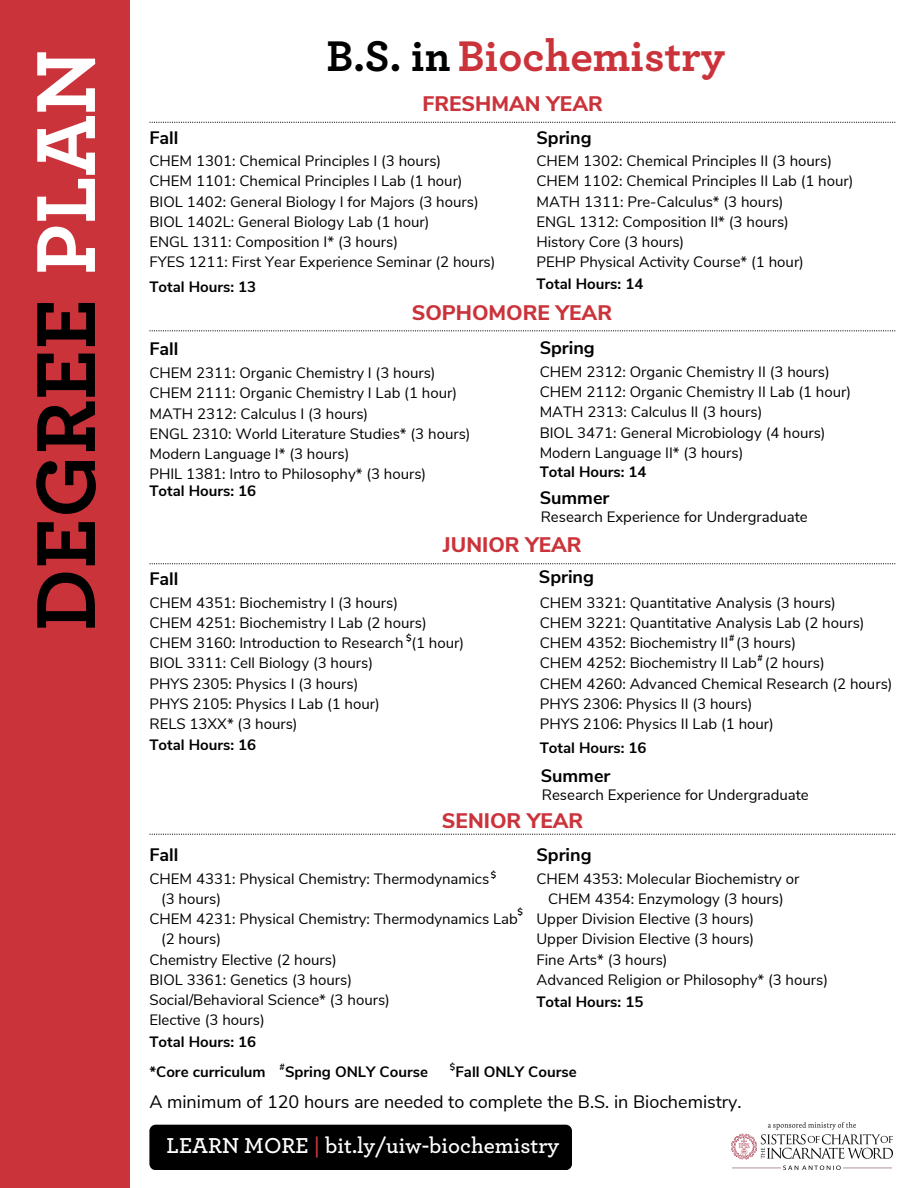
<style>
.page{position:relative;width:918px;height:1188px;background:#fff}
.page>*{position:absolute;margin:0;border:0;box-sizing:border-box;transform-origin:0 0}
.t1{font:700 87.75px "Archer Pro";color:#000}
.t2{font:700 45px "Archer Pro";color:#cb333b}
.t3{font:600 22.65px "Archer Pro";color:#fff}
.t4{font:800 21px "Nunito Sans";color:#cb333b}
.t5{font:18px "Nunito Sans";color:#000}
.t6{font:700 18px "Nunito Sans";color:#000}
.t7{font:15px "Nunito Sans";color:#000}
.t8{font:700 15px "Nunito Sans";color:#000}
.t9{font:700 9px "Nunito Sans";color:#000}
.s1{color:#fff}
.s2{color:#000}
.s3{color:#cb333b}
</style>
<div class="page">
<div style="left:0;top:0;width:130px;height:1188px;background:#cb333b"></div>
<div style="left:149px;top:1125px;width:423px;height:45px;background:#000;border-radius:6px"></div>
<svg style="left:149px;top:122px;width:746px;height:1px"></svg>
<svg style="left:149px;top:330px;width:746px;height:1px"></svg>
<svg style="left:149px;top:563px;width:746px;height:1px"></svg>
<svg style="left:149px;top:834px;width:746px;height:1px"></svg>
<img style="left:732px;top:1123px;width:161px;height:47px">
<p class="t1" style="left:25px;top:631px;width:583px;rotate:-90deg">DEGREE <span class="s1">PLAN</span></p>
<p class="t6" style="left:149px;top:125px;width:31px">Fall</p>
<p class="t2" style="left:327px;top:35px;width:400px"><span class="s2">B.S. in</span> Biochemistry</p>
<p class="t4" style="left:422px;top:90px;width:182px">FRESHMAN YEAR</p>
<p class="t6" style="left:536px;top:125px;width:57px">Spring</p>
<p class="t7" style="left:149px;top:151px;width:293px">CHEM 1301: Chemical Principles I (3 hours)</p>
<p class="t7" style="left:149px;top:171px;width:315px">CHEM 1101: Chemical Principles I Lab (1 hour)</p>
<p class="t7" style="left:149px;top:191px;width:331px">BIOL 1402: General Biology I for Majors (3 hours)</p>
<p class="t7" style="left:149px;top:212px;width:282px">BIOL 1402L: General Biology Lab (1 hour)</p>
<p class="t7" style="left:149px;top:232px;width:250px">ENGL 1311: Composition I* (3 hours)</p>
<p class="t8" style="left:149px;top:277px;width:108px">Total Hours: 13</p>
<p class="t7" style="left:149px;top:252px;width:348px">FYES 1211: First Year Experience Seminar (2 hours)</p>
<p class="t7" style="left:536px;top:151px;width:297px">CHEM 1302: Chemical Principles II (3 hours)</p>
<p class="t7" style="left:536px;top:171px;width:319px">CHEM 1102: Chemical Principles II Lab (1 hour)</p>
<p class="t7" style="left:536px;top:191px;width:249px">MATH 1311: Pre-Calculus* (3 hours)</p>
<p class="t7" style="left:536px;top:212px;width:254px">ENGL 1312: Composition II* (3 hours)</p>
<p class="t7" style="left:536px;top:232px;width:149px">History Core (3 hours)</p>
<p class="t7" style="left:536px;top:252px;width:269px">PEHP Physical Activity Course* (1 hour)</p>
<p class="t8" style="left:536px;top:274px;width:108px">Total Hours: 14</p>
<p class="t6" style="left:149px;top:337px;width:31px">Fall</p>
<p class="t4" style="left:412px;top:299px;width:202px">SOPHOMORE YEAR</p>
<p class="t6" style="left:540px;top:336px;width:57px">Spring</p>
<p class="t7" style="left:149px;top:363px;width:288px">CHEM 2311: Organic Chemistry I (3 hours)</p>
<p class="t7" style="left:149px;top:383px;width:309px">CHEM 2111: Organic Chemistry I Lab (1 hour)</p>
<p class="t7" style="left:149px;top:403px;width:220px">MATH 2312: Calculus I (3 hours)</p>
<p class="t7" style="left:149px;top:424px;width:323px">ENGL 2310: World Literature Studies* (3 hours)</p>
<p class="t7" style="left:149px;top:444px;width:201px">Modern Language I* (3 hours)</p>
<p class="t8" style="left:149px;top:481px;width:108px">Total Hours: 16</p>
<p class="t7" style="left:149px;top:464px;width:278px">PHIL 1381: Intro to Philosophy* (3 hours)</p>
<p class="t7" style="left:540px;top:362px;width:292px">CHEM 2312: Organic Chemistry II (3 hours)</p>
<p class="t7" style="left:540px;top:382px;width:313px">CHEM 2112: Organic Chemistry II Lab (1 hour)</p>
<p class="t7" style="left:540px;top:402px;width:224px">MATH 2313: Calculus II (3 hours)</p>
<p class="t7" style="left:540px;top:422px;width:288px">BIOL 3471: General Microbiology (4 hours)</p>
<p class="t8" style="left:540px;top:462px;width:108px">Total Hours: 14</p>
<p class="t7" style="left:540px;top:443px;width:205px">Modern Language II* (3 hours)</p>
<p class="t6" style="left:540px;top:486px;width:71px">Summer</p>
<p class="t7" style="left:541px;top:506px;width:269px">Research Experience for Undergraduate</p>
<p class="t6" style="left:149px;top:567px;width:31px">Fall</p>
<p class="t4" style="left:443px;top:531px;width:140px">JUNIOR YEAR</p>
<p class="t6" style="left:539px;top:565px;width:57px">Spring</p>
<p class="t7" style="left:149px;top:592px;width:250px">CHEM 4351: Biochemistry I (3 hours)</p>
<p class="t7" style="left:149px;top:613px;width:279px">CHEM 4251: Biochemistry I Lab (2 hours)</p>
<p class="t7" style="left:149px;top:633px;width:316px">CHEM 3160: Introduction to Research (1 hour)</p>
<p class="t7" style="left:149px;top:653px;width:225px">BIOL 3311: Cell Biology (3 hours)</p>
<p class="t7" style="left:149px;top:673px;width:211px">PHYS 2305: Physics I (3 hours)</p>
<p class="t7" style="left:149px;top:694px;width:232px">PHYS 2105: Physics I Lab (1 hour)</p>
<p class="t7" style="left:540px;top:592px;width:298px">CHEM 3321: Quantitative Analysis (3 hours)</p>
<p class="t7" style="left:540px;top:613px;width:326px">CHEM 3221: Quantitative Analysis Lab (2 hours)</p>
<p class="t7" style="left:540px;top:633px;width:258px">CHEM 4352: Biochemistry II (3 hours)</p>
<p class="t7" style="left:540px;top:653px;width:287px">CHEM 4252: Biochemistry II Lab (2 hours)</p>
<p class="t7" style="left:540px;top:673px;width:354px">CHEM 4260: Advanced Chemical Research (2 hours)</p>
<p class="t7" style="left:540px;top:694px;width:214px">PHYS 2306: Physics II (3 hours)</p>
<p class="t8" style="left:540px;top:738px;width:108px">Total Hours: 16</p>
<p class="t9" style="left:406px;top:632px;width:7px">$</p>
<p class="t9" style="left:729px;top:632px;width:7px">#</p>
<p class="t9" style="left:758px;top:652px;width:7px">#</p>
<p class="t7" style="left:149px;top:714px;width:150px">RELS 13XX* (3 hours)</p>
<p class="t7" style="left:540px;top:714px;width:236px">PHYS 2106: Physics II Lab (1 hour)</p>
<p class="t8" style="left:149px;top:735px;width:108px">Total Hours: 16</p>
<p class="t6" style="left:541px;top:764px;width:71px">Summer</p>
<p class="t7" style="left:542px;top:785px;width:269px">Research Experience for Undergraduate</p>
<p class="t6" style="left:149px;top:843px;width:31px">Fall</p>
<p class="t4" style="left:442px;top:807px;width:143px">SENIOR YEAR</p>
<p class="t6" style="left:536px;top:843px;width:57px">Spring</p>
<p class="t9" style="left:491px;top:869px;width:7px">$</p>
<p class="t7" style="left:149px;top:868px;width:341px">CHEM 4331: Physical Chemistry: Thermodynamics</p>
<p class="t7" style="left:161px;top:889px;width:62px">(3 hours)</p>
<p class="t7" style="left:149px;top:909px;width:370px">CHEM 4231: Physical Chemistry: Thermodynamics Lab</p>
<p class="t7" style="left:161px;top:929px;width:62px">(2 hours)</p>
<p class="t7" style="left:149px;top:949px;width:189px">Chemistry Elective (2 hours)</p>
<p class="t7" style="left:149px;top:970px;width:204px">BIOL 3361: Genetics (3 hours)</p>
<p class="t7" style="left:149px;top:990px;width:242px">Social/Behavioral Science* (3 hours)</p>
<p class="t9" style="left:518px;top:906px;width:7px">$</p>
<p class="t7" style="left:149px;top:1010px;width:117px">Elective (3 hours)</p>
<p class="t8" style="left:149px;top:1032px;width:108px">Total Hours: 16</p>
<p class="t7" style="left:536px;top:868px;width:265px">CHEM 4353: Molecular Biochemistry or</p>
<p class="t7" style="left:548px;top:889px;width:237px">CHEM 4354: Enzymology (3 hours)</p>
<p class="t7" style="left:536px;top:909px;width:219px">Upper Division Elective (3 hours)</p>
<p class="t7" style="left:536px;top:929px;width:219px">Upper Division Elective (3 hours)</p>
<p class="t7" style="left:536px;top:949px;width:133px">Fine Arts* (3 hours)</p>
<p class="t8" style="left:536px;top:991px;width:108px">Total Hours: 15</p>
<p class="t7" style="left:536px;top:970px;width:293px">Advanced Religion or Philosophy* (3 hours)</p>
<p class="t8" style="left:149px;top:1062px;width:118px">*Core curriculum</p>
<p class="t9" style="left:279px;top:1061px;width:7px">#</p>
<p class="t8" style="left:285px;top:1062px;width:145px">Spring ONLY Course</p>
<p class="t9" style="left:450px;top:1061px;width:7px">$</p>
<p class="t8" style="left:455px;top:1062px;width:123px">Fall ONLY Course</p>
<p class="t5" style="left:149px;top:1090px;width:594px">A minimum of 120 hours are needed to complete the B.S. in Biochemistry.</p>
<p class="t3" style="left:167px;top:1135px;width:394px">LEARN MORE <span class="s3">|</span> bit.ly/uiw-biochemistry</p>
</div>
